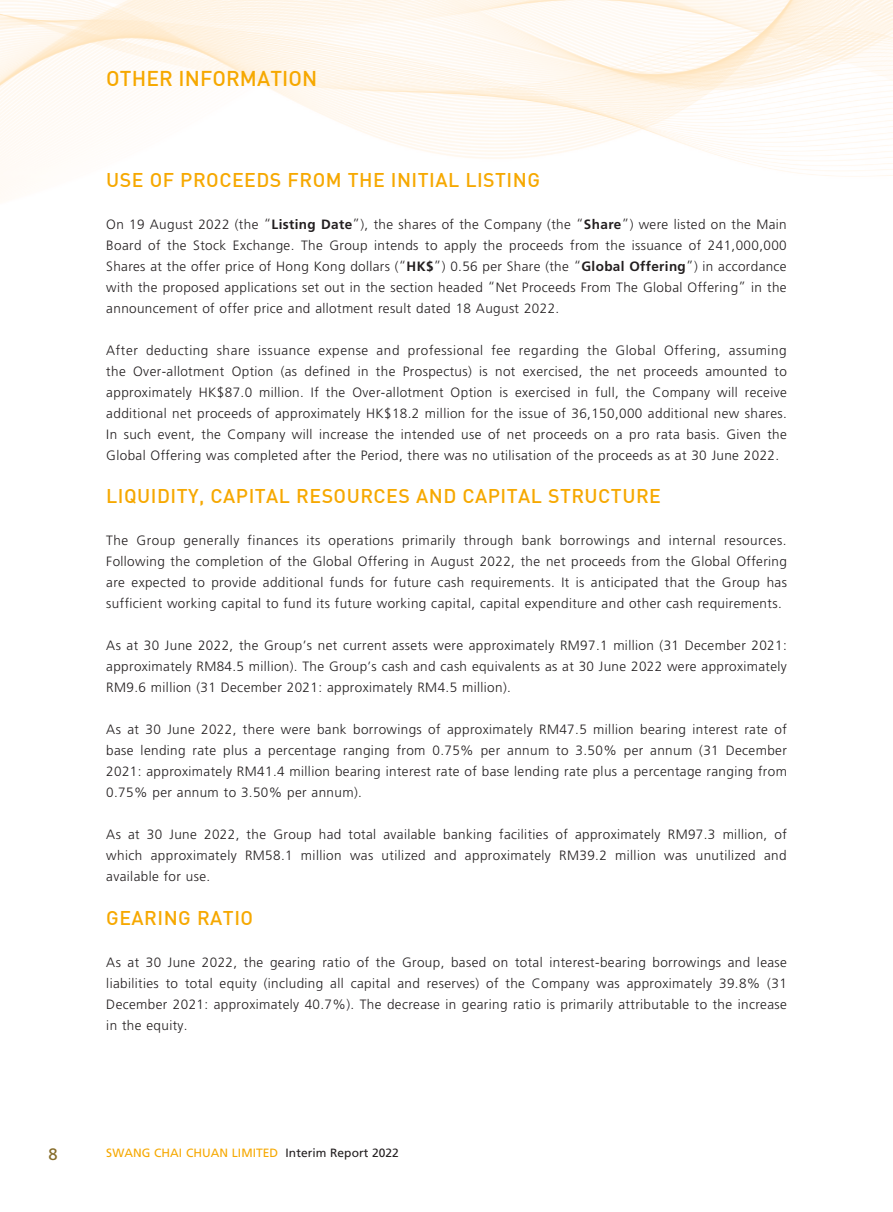
<style>
.page{position:relative;width:893px;height:1212px;background:#fff}
.page>*{position:absolute;margin:0;border:0;box-sizing:border-box;transform-origin:0 0}
.t1{font:21px "DIN Medium";letter-spacing:.005em;color:#f6a800}
.t2{font:19.5px "DIN Medium";letter-spacing:.025em;color:#f6a800}
.t3{font:16.5px "Frutiger LT Std";color:#866c2a}
.t4{font:300 13.5px/21px "Frutiger LT Std";letter-spacing:.03em;color:#231f20;text-align:justify}
.t5{font:12px "Frutiger LT Std";letter-spacing:.005em;color:#f6a800}
.s1{font-weight:700}
.s2{color:#231f20}
</style>
<div class="page">
<img style="left:0;top:0;width:893px;height:194px">
<h1 class="t1" style="left:106px;top:65px;width:212px">OTHER INFORMATION</h1>
<h2 class="t2" style="left:106px;top:167px;width:435px">USE OF PROCEEDS FROM THE INITIAL LISTING</h2>
<p class="t4" style="left:106px;top:214px;width:682px">On 19 August 2022 (the “<span class="s1">Listing Date</span>”), the shares of the Company (the “<span class="s1">Share</span>”) were listed on the Main Board of the Stock Exchange. The Group intends to apply the proceeds from the issuance of 241,000,000<br>Shares at the offer price of Hong Kong dollars (“<span class="s1">HK$</span>”) 0.56 per Share (the “<span class="s1">Global Offering</span>”) in accordance with the proposed applications set out in the section headed “Net Proceeds From The Global Offering” in the announcement of offer price and allotment result dated 18 August 2022.</p>
<p class="t4" style="left:106px;top:340px;width:682px">After deducting share issuance expense and professional fee regarding the Global Offering, assuming the Over-allotment Option (as defined in the Prospectus) is not exercised, the net proceeds amounted to approximately HK$87.0 million. If the Over-allotment Option is exercised in full, the Company will receive additional net proceeds of approximately HK$18.2 million for the issue of 36,150,000 additional new shares.<br>In such event, the Company will increase the intended use of net proceeds on a pro rata basis. Given the Global Offering was completed after the Period, there was no utilisation of the proceeds as at 30 June 2022.</p>
<h2 class="t2" style="left:106px;top:484px;width:556px">LIQUIDITY, CAPITAL RESOURCES AND CAPITAL STRUCTURE</h2>
<p class="t4" style="left:106px;top:530px;width:682px">The Group generally finances its operations primarily through bank borrowings and internal resources.<br>Following the completion of the Global Offering in August 2022, the net proceeds from the Global Offering are expected to provide additional funds for future cash requirements. It is anticipated that the Group has sufficient working capital to fund its future working capital, capital expenditure and other cash requirements.</p>
<p class="t4" style="left:106px;top:635px;width:682px">As at 30 June 2022, the Group’s net current assets were approximately RM97.1 million (31 December 2021: approximately RM84.5 million). The Group’s cash and cash equivalents as at 30 June 2022 were approximately RM9.6 million (31 December 2021: approximately RM4.5 million).</p>
<p class="t4" style="left:106px;top:719px;width:682px">As at 30 June 2022, there were bank borrowings of approximately RM47.5 million bearing interest rate of base lending rate plus a percentage ranging from 0.75% per annum to 3.50% per annum (31 December 2021: approximately RM41.4 million bearing interest rate of base lending rate plus a percentage ranging from 0.75% per annum to 3.50% per annum).</p>
<p class="t4" style="left:106px;top:824px;width:682px">As at 30 June 2022, the Group had total available banking facilities of approximately RM97.3 million, of which approximately RM58.1 million was utilized and approximately RM39.2 million was unutilized and available for use.</p>
<h2 class="t2" style="left:106px;top:905px;width:148px">GEARING RATIO</h2>
<p class="t4" style="left:106px;top:952px;width:682px">As at 30 June 2022, the gearing ratio of the Group, based on total interest-bearing borrowings and lease liabilities to total equity (including all capital and reserves) of the Company was approximately 39.8% (31<br>December 2021: approximately 40.7%). The decrease in gearing ratio is primarily attributable to the increase in the equity.</p>
<p class="t3" style="left:49px;top:1144px;width:11px">8</p>
<p class="t5" style="left:106px;top:1145px;width:294px">SWANG CHAI CHUAN LIMITED <span class="s2">Interim Report 2022</span></p>
</div>
